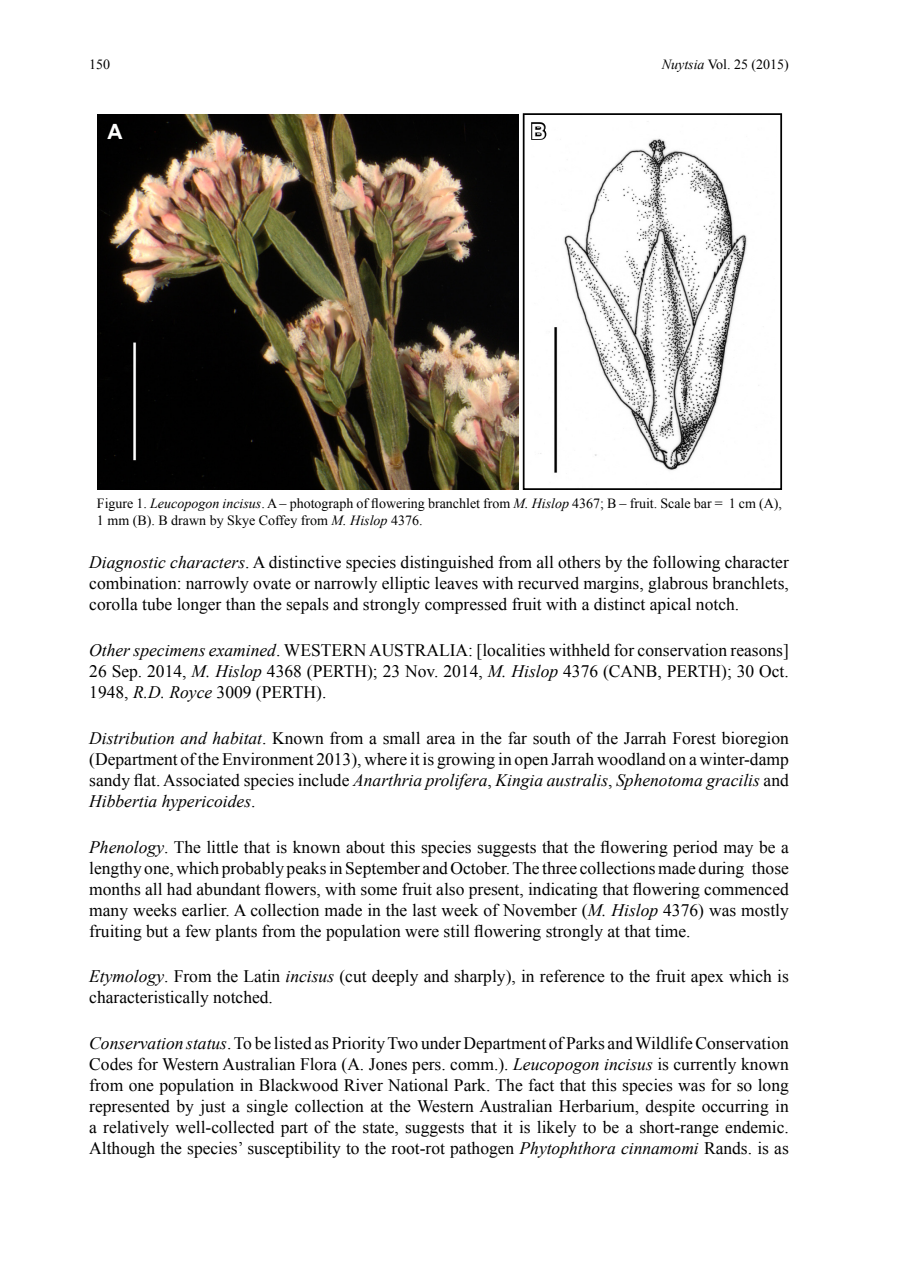
<style>
.page{position:relative;width:903px;height:1270px;background:#fff}
.page>*{position:absolute;margin:0;border:0;box-sizing:border-box;transform-origin:0 0}
.t1{font:700 21px "Arial";color:#fff}
.nBody{font:17.5px/21px "Times New Roman";color:#000;text-align:justify}
.nFigureCaption{font:14px/16.8px "Times New Roman";color:#000}
.nHeader{font:14px "Times New Roman";color:#000}
.s1{font-style:italic}
</style>
<div class="page">
<img style="left:540px;top:121px;width:219px;height:352px">
<div style="left:523px;top:113px;width:259px;height:377px;border:2px solid #000"></div>
<img style="left:97px;top:114px;width:421px;height:375px">
<svg style="left:104px;top:119px;width:22px;height:22px"></svg>
<svg style="left:531px;top:121px;width:17px;height:20px"></svg>
<p class="nHeader" style="left:89px;top:55px;width:22px">150</p>
<p class="nFigureCaption" style="left:662px;top:56px;width:129px"><span class="s1">Nuytsia</span> Vol. 25 (2015)</p>
<p class="t1" style="left:107px;top:117px;width:17px">A</p>
<p class="t1" style="left:531px;top:117px;width:17px">B</p>
<p class="nFigureCaption" style="left:97px;top:495px;width:686px">Figure 1. <span class="s1">Leucopogon incisus</span>. A – photograph of flowering branchlet from <span class="s1">M. Hislop</span> 4367; B – fruit. Scale bar = 1 cm (A),<br>1 mm (B). B drawn by Skye Coffey from <span class="s1">M. Hislop</span> 4376.</p>
<p class="nBody" style="left:89px;top:552px;width:701px"><span class="s1">Diagnostic characters</span>. A distinctive species distinguished from all others by the following character combination: narrowly ovate or narrowly elliptic leaves with recurved margins, glabrous branchlets, corolla tube longer than the sepals and strongly compressed fruit with a distinct apical notch.</p>
<p class="nBody" style="left:89px;top:639px;width:701px"><span class="s1">Other specimens examined</span>. WESTERN AUSTRALIA: [localities withheld for conservation reasons] 26 Sep. 2014, <span class="s1">M. Hislop</span> 4368 (PERTH); 23 Nov. 2014, <span class="s1">M. Hislop</span> 4376 (CANB, PERTH); 30 Oct.<br>1948, <span class="s1">R.D. Royce</span> 3009 (PERTH).</p>
<p class="nBody" style="left:89px;top:727px;width:701px"><span class="s1">Distribution and habitat</span>. Known from a small area in the far south of the Jarrah Forest bioregion (Department of the Environment 2013), where it is growing in open Jarrah woodland on a winter-damp sandy flat. Associated species include <span class="s1">Anarthria prolifera</span>, <span class="s1">Kingia australis</span>, <span class="s1">Sphenotoma gracilis</span> and <span class="s1">Hibbertia hypericoides</span>.</p>
<p class="nBody" style="left:89px;top:836px;width:701px"><span class="s1">Phenology</span>. The little that is known about this species suggests that the flowering period may be a lengthy one, which probably peaks in September and October. The three collections made during those months all had abundant flowers, with some fruit also present, indicating that flowering commenced many weeks earlier. A collection made in the last week of November (<span class="s1">M. Hislop</span> 4376) was mostly fruiting but a few plants from the population were still flowering strongly at that time.</p>
<p class="nBody" style="left:89px;top:966px;width:701px"><span class="s1">Etymology</span>. From the Latin <span class="s1">incisus</span> (cut deeply and sharply), in reference to the fruit apex which is characteristically notched.</p>
<p class="nBody" style="left:89px;top:1033px;width:701px"><span class="s1">Conservation status</span>. To be listed as Priority Two under Department of Parks and Wildlife Conservation Codes for Western Australian Flora (A. Jones pers. comm.). <span class="s1">Leucopogon incisus</span> is currently known from one population in Blackwood River National Park. The fact that this species was for so long represented by just a single collection at the Western Australian Herbarium, despite occurring in a relatively well-collected part of the state, suggests that it is likely to be a short-range endemic.<br>Although the species’ susceptibility to the root-rot pathogen <span class="s1">Phytophthora cinnamomi</span> Rands. is as</p>
</div>
